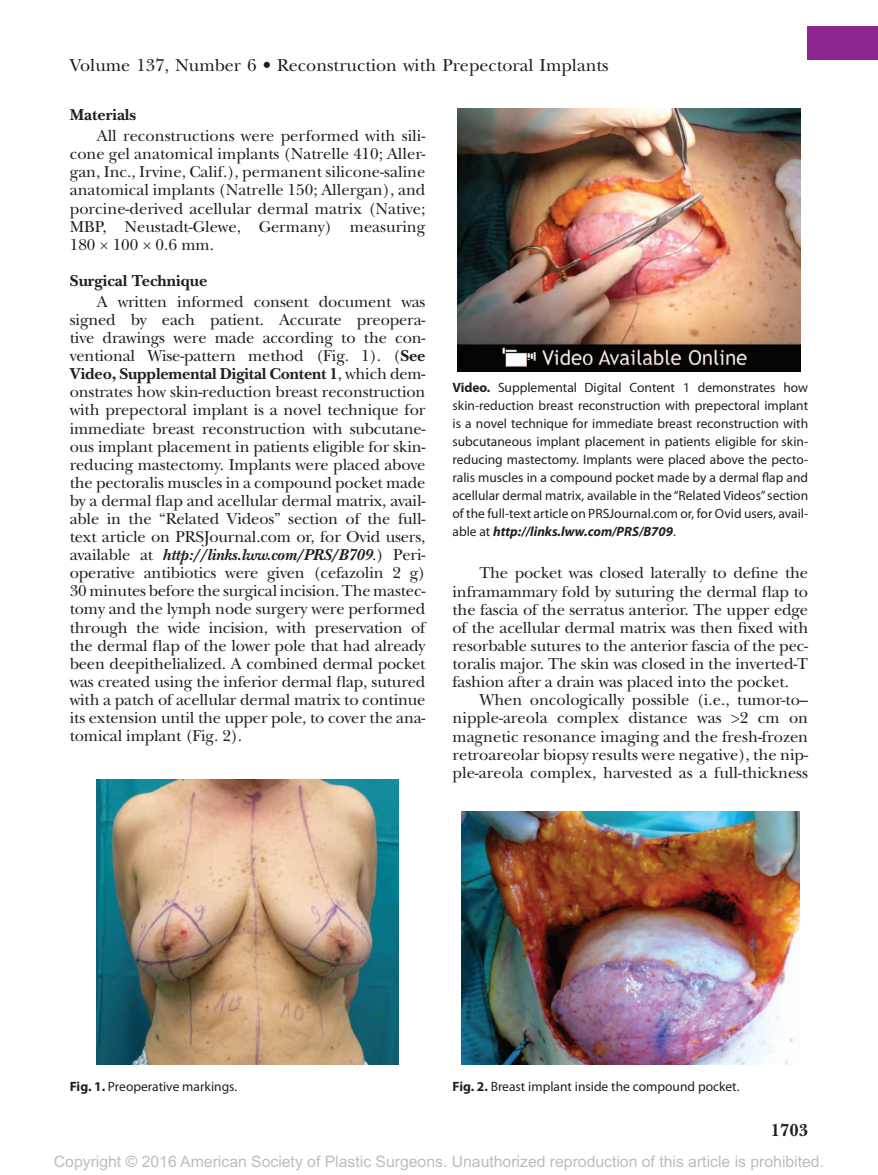
<style>
.page{position:relative;width:878px;height:1175px;background:#fff}
.page>*{position:absolute;margin:0;border:0;box-sizing:border-box;transform-origin:0 0}
.t1{font:18px "New Baskerville";color:#231f20}
.t2{font:700 18px "New Baskerville";color:#231f20}
.t3{font:16.5px/18.1px "New Baskerville";letter-spacing:-.005em;color:#231f20;text-align:justify}
.t4{font:700 16.5px "New Baskerville";color:#231f20}
.t5{font:15.75px "Arial MT Std";color:#bcbdc0}
.t6{font:13.5px/18px "Myriad Pro";color:#231f20;text-align:justify}
.s1{font-weight:700}
.s2{font-weight:700;font-style:italic}
</style>
<div class="page">
<div style="left:807px;top:26px;width:71px;height:33px;background:#8d278f"></div>
<img style="left:97px;top:780px;width:301px;height:284px">
<img style="left:461px;top:811px;width:338px;height:253px">
<img style="left:458px;top:108px;width:342px;height:263px">
<p class="t1" style="left:70px;top:54px;width:540px">Volume 137, Number 6 • Reconstruction with Prepectoral Implants</p>
<p class="t4" style="left:70px;top:105px;width:68px">Materials</p>
<p class="t3" style="left:70px;top:127px;width:357px;text-indent:27px">All reconstructions were performed with sili&shy;cone gel anatomical implants (Natrelle 410; Aller&shy;gan, Inc., Irvine, Calif.), permanent silicone-saline anatomical implants (Natrelle 150; Allergan), and porcine-derived acellular dermal matrix (Native; MBP, Neustadt-Glewe, Germany) measuring 180 × 100 × 0.6 mm.</p>
<p class="t4" style="left:70px;top:271px;width:139px">Surgical Technique</p>
<p class="t3" style="left:70px;top:293px;width:357px;text-indent:27px">A written informed consent document was signed by each patient. Accurate preopera&shy;tive drawings were made according to the con&shy;ventional Wise-pattern method (Fig. 1). (<span class="s1">See Video, Supplemental Digital Content 1</span>, which dem&shy;onstrates how skin-reduction breast reconstruction with prepectoral implant is a novel technique for immediate breast reconstruction with subcutane&shy;ous implant placement in patients eligible for skin&shy;reducing mastectomy. Implants were placed above the pectoralis muscles in a compound pocket made by a dermal flap and acellular dermal matrix, avail&shy;able in the “Related Videos” section of the full&shy;text article on PRSJournal.com or, for Ovid users, available at <span class="s2">http://links.lww.com/PRS/B709</span>.) Peri&shy;operative antibiotics were given (cefazolin 2 g)<br>30 minutes before the surgical incision. The mastec&shy;tomy and the lymph node surgery were performed through the wide incision, with preservation of the dermal flap of the lower pole that had already been deepithelialized. A combined dermal pocket was created using the inferior dermal flap, sutured with a patch of acellular dermal matrix to continue its extension until the upper pole, to cover the ana&shy;tomical implant (Fig. 2).</p>
<p class="t6" style="left:452px;top:378px;width:357px"><span class="s1">Video.</span> Supplemental Digital Content 1 demonstrates how skin-reduction breast reconstruction with prepectoral implant is a novel technique for immediate breast reconstruction with subcutaneous implant placement in patients eligible for skin&shy;reducing mastectomy. Implants were placed above the pecto&shy;ralis muscles in a compound pocket made by a dermal flap and acellular dermal matrix, available in the “Related Videos” section of the full-text article on PRSJournal.com or, for Ovid users, avail&shy;able at <span class="s2">http://links.lww.com/PRS/B709</span>.</p>
<p class="t3" style="left:452px;top:564px;width:357px;text-indent:27px">The pocket was closed laterally to define the inframammary fold by suturing the dermal flap to the fascia of the serratus anterior. The upper edge of the acellular dermal matrix was then fixed with resorbable sutures to the anterior fascia of the pec&shy;toralis major. The skin was closed in the inverted-T fashion after a drain was placed into the pocket.</p>
<p class="t3" style="left:452px;top:691px;width:357px;text-indent:27px">When oncologically possible (i.e., tumor-to– nipple-areola complex distance was &gt;2 cm on magnetic resonance imaging and the fresh-frozen retroareolar biopsy results were negative), the nip&shy;ple-areola complex, harvested as a full-thickness</p>
<p class="t6" style="left:70px;top:1076px;width:169px"><span class="s1">Fig. 1.</span> Preoperative markings.</p>
<p class="t6" style="left:452px;top:1076px;width:288px"><span class="s1">Fig. 2.</span> Breast implant inside the compound pocket.</p>
<p class="t2" style="left:770px;top:1119px;width:39px">1703</p>
<p class="t5" style="left:54px;top:1152px;width:771px">Copyright © 2016 American Society of Plastic Surgeons. Unauthorized reproduction of this article is prohibited.</p>
</div>
